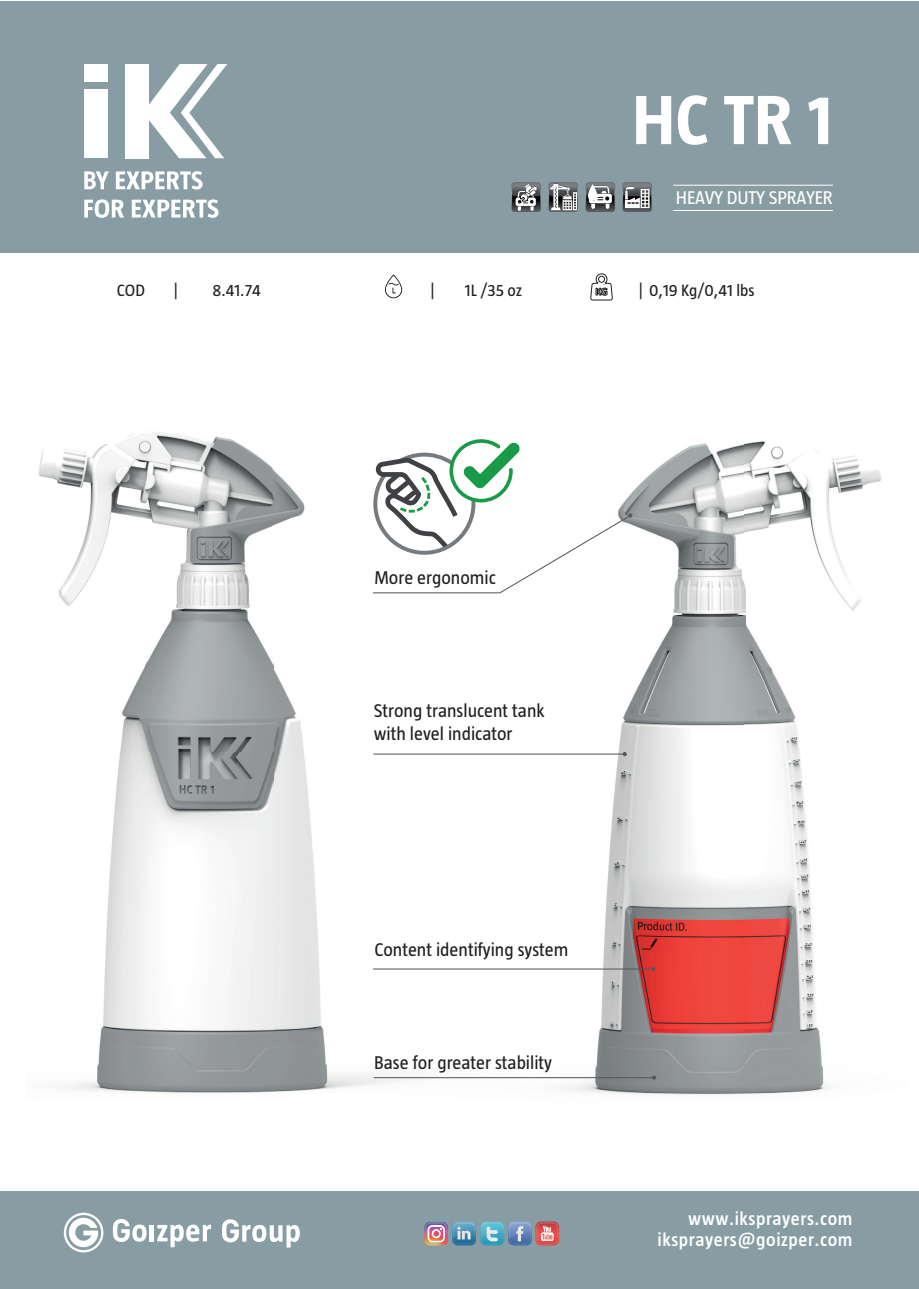
<style>
.page{position:relative;width:919px;height:1289px;background:#fff}
.page>*{position:absolute;margin:0;border:0;box-sizing:border-box;transform-origin:0 0}
.t1{font:700 71.4px "Taz";color:#fff}
.t2{font:18.9px/23.1px "Taz";color:#231f20}
.t3{font:600 18.9px/21px "Taz";letter-spacing:.03em;color:#fff;text-align:right}
.t4{font:18.9px "Taz";letter-spacing:-.01em;color:#fff}
.t5{font:16.8px "Taz";color:#231f20}
</style>
<div class="page">
<svg style="left:385px;top:274px;width:17px;height:24px"></svg>
<svg style="left:590px;top:273px;width:23px;height:27px"></svg>
<div style="left:0;top:2px;width:918px;height:251px;background:#889da3"></div>
<hr style="left:673px;top:185px;width:159px;height:1px;background:#fff">
<hr style="left:673px;top:210px;width:159px;height:1px;background:#fff">
<svg style="left:511px;top:182px;width:30px;height:30px"></svg>
<svg style="left:585px;top:182px;width:30px;height:30px"></svg>
<svg style="left:588px;top:184px;width:9px;height:17px"></svg>
<svg style="left:622px;top:182px;width:30px;height:30px"></svg>
<svg style="left:548px;top:182px;width:30px;height:30px"></svg>
<div style="left:0;top:1191px;width:918px;height:97px;background:#889da3"></div>
<svg style="left:64px;top:1212px;width:39px;height:40px"></svg>
<div style="left:149px;top:1224px;width:5px;height:17px;background:#fff"></div>
<svg style="left:157px;top:1224px;width:54px;height:23px"></svg>
<svg style="left:113px;top:1219px;width:33px;height:22px"></svg>
<svg style="left:222px;top:1219px;width:78px;height:28px"></svg>
<img style="left:424px;top:1221px;width:135px;height:24px">
<img style="left:425px;top:1230px;width:22px;height:14px">
<svg style="left:84px;top:171px;width:25px;height:18px"></svg>
<svg style="left:116px;top:171px;width:86px;height:18px"></svg>
<svg style="left:84px;top:199px;width:40px;height:19px"></svg>
<svg style="left:132px;top:199px;width:86px;height:19px"></svg>
<div style="left:84px;top:64px;width:23px;height:18px;background:#fff"></div>
<div style="left:84px;top:90px;width:23px;height:68px;background:#fff"></div>
<div style="left:125px;top:64px;width:24px;height:94px;background:#fff"></div>
<svg style="left:149px;top:64px;width:78px;height:94px"></svg>
<img style="left:38px;top:432px;width:234px;height:661px">
<img style="left:272px;top:467px;width:41px;height:387px">
<img style="left:272px;top:854px;width:96px;height:238px">
<img style="left:519px;top:441px;width:362px;height:530px">
<img style="left:519px;top:971px;width:310px;height:124px">
<hr style="left:374px;top:753px;width:250px;height:1px;background:#57585a">
<svg style="left:622px;top:752px;width:4px;height:4px"></svg>
<hr style="left:373px;top:968px;width:280px;height:1px;background:#57585a">
<svg style="left:651px;top:966px;width:4px;height:5px"></svg>
<hr style="left:374px;top:1077px;width:280px;height:1px;background:#57585a">
<svg style="left:651px;top:1075px;width:5px;height:4px"></svg>
<svg style="left:372px;top:439px;width:260px;height:155px"></svg>
<h1 class="t1" style="left:632px;top:80px;width:202px">HC TR 1</h1>
<p class="t4" style="left:676px;top:187px;width:158px">HEAVY DUTY SPRAYER</p>
<p class="t5" style="left:117px;top:281px;width:30px">COD</p>
<p class="t5" style="left:174px;top:281px;width:6px">|</p>
<p class="t5" style="left:212px;top:281px;width:50px">8.41.74</p>
<p class="t5" style="left:430px;top:281px;width:6px">|</p>
<p class="t5" style="left:465px;top:281px;width:58px">1L /35 oz</p>
<p class="t5" style="left:639px;top:281px;width:117px">| 0,19 Kg/0,41 lbs</p>
<p class="t2" style="left:374px;top:565px;width:123px">More ergonomic</p>
<p class="t2" style="left:374px;top:698px;width:172px">Strong translucent tank with level indicator</p>
<p class="t2" style="left:374px;top:937px;width:195px">Content identifying system</p>
<p class="t2" style="left:374px;top:1050px;width:179px">Base for greater stability</p>
<p class="t3" style="left:657px;top:1207px;width:196px">www.iksprayers.com iksprayers@goizper.com</p>
</div>
